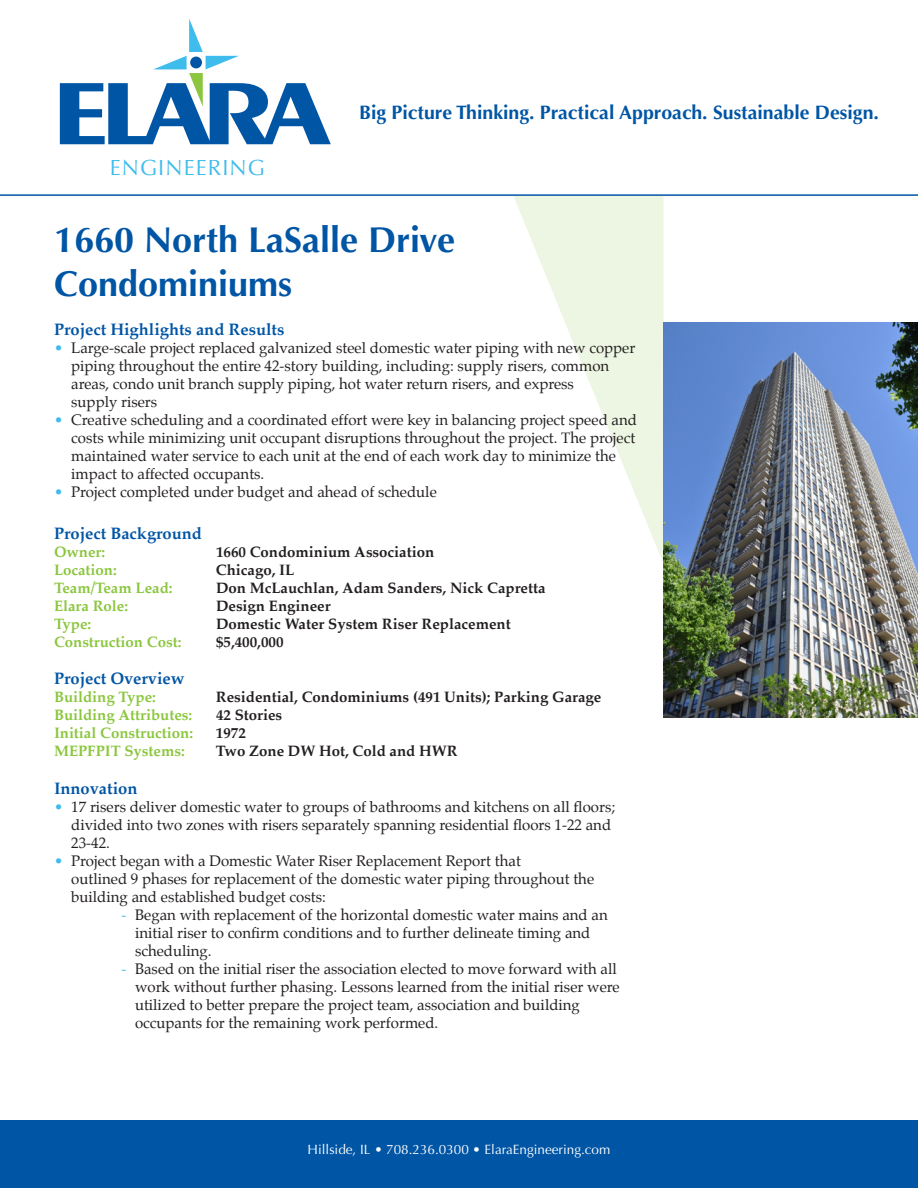
<style>
.page{position:relative;width:918px;height:1188px;background:#fff}
.page>*{position:absolute;margin:0;border:0;box-sizing:border-box;transform-origin:0 0}
.t1{font:700 36px/43.2px "Optima";color:#0155a5}
.t2{font:22.05px "Optima";letter-spacing:.05em;color:#3ebcec}
.t3{font:700 19.5px "Optima";color:#0155a5}
.t4{font:700 16.5px "Palatino";color:#0155a5}
.t5{font:15px/18px "Palatino";color:#231f20}
.t6{font:700 15px "Palatino";color:#231f20}
.t7{font:700 15px "Palatino";color:#8bc63e}
.t8{font:13.5px "Optima";color:#fff}
.s1{color:#3ebcec}
</style>
<div class="page">
<svg style="left:513px;top:196px;width:151px;height:368px"></svg>
<svg style="left:60px;top:19px;width:271px;height:125px"></svg>
<div style="left:0;top:1120px;width:918px;height:68px;background:#0155a5"></div>
<hr style="left:0;top:194px;width:918px;height:2px;background:#0155a5">
<img style="left:664px;top:323px;width:254px;height:395px">
<p class="t2" style="left:110px;top:154px;width:157px">ENGINEERING</p>
<p class="t3" style="left:359px;top:101px;width:521px">Big Picture Thinking. Practical Approach. Sustainable Design.</p>
<p class="t1" style="left:54px;top:219px;width:403px">1660 North LaSalle Drive<br>Condominiums</p>
<p class="t4" style="left:54px;top:316px;width:232px">Project Highlights and Results</p>
<p class="t5" style="left:71px;top:339px;width:566px;text-indent:-17px"><span class="s1">•</span> Large-scale project replaced galvanized steel domestic water piping with new copper piping throughout the entire 42-story building, including: supply risers, common areas, condo unit branch supply piping, hot water return risers, and express<br>supply risers</p>
<p class="t5" style="left:71px;top:411px;width:567px;text-indent:-17px"><span class="s1">•</span> Creative scheduling and a coordinated effort were key in balancing project speed and costs while minimizing unit occupant disruptions throughout the project. The project maintained water service to each unit at the end of each work day to minimize the impact to affected occupants.</p>
<p class="t5" style="left:54px;top:483px;width:384px"><span class="s1">•</span> Project completed under budget and ahead of schedule</p>
<p class="t4" style="left:54px;top:519px;width:150px">Project Background</p>
<p class="t7" style="left:54px;top:539px;width:53px">Owner:</p>
<p class="t6" style="left:216px;top:539px;width:220px">1660 Condominium Association</p>
<p class="t7" style="left:54px;top:557px;width:64px">Location:</p>
<p class="t6" style="left:216px;top:557px;width:80px">Chicago, IL</p>
<p class="t7" style="left:54px;top:575px;width:120px">Team/Team Lead:</p>
<p class="t6" style="left:216px;top:575px;width:331px">Don McLauchlan, Adam Sanders, Nick Capretta</p>
<p class="t7" style="left:54px;top:593px;width:76px">Elara Role:</p>
<p class="t6" style="left:216px;top:593px;width:116px">Design Engineer</p>
<p class="t7" style="left:54px;top:611px;width:39px">Type:</p>
<p class="t6" style="left:216px;top:611px;width:296px">Domestic Water System Riser Replacement</p>
<p class="t7" style="left:54px;top:629px;width:129px">Construction Cost:</p>
<p class="t6" style="left:216px;top:629px;width:69px">$5,400,000</p>
<p class="t4" style="left:54px;top:665px;width:132px">Project Overview</p>
<p class="t7" style="left:54px;top:685px;width:103px">Building Type:</p>
<p class="t6" style="left:216px;top:685px;width:387px">Residential, Condominiums (491 Units); Parking Garage</p>
<p class="t7" style="left:54px;top:703px;width:140px">Building Attributes:</p>
<p class="t6" style="left:216px;top:703px;width:68px">42 Stories</p>
<p class="t7" style="left:54px;top:721px;width:141px">Initial Construction:</p>
<p class="t6" style="left:216px;top:721px;width:31px">1972</p>
<p class="t7" style="left:54px;top:739px;width:132px">MEPFPIT Systems:</p>
<p class="t6" style="left:216px;top:739px;width:243px">Two Zone DW Hot, Cold and HWR</p>
<p class="t4" style="left:54px;top:775px;width:85px">Innovation</p>
<p class="t5" style="left:71px;top:798px;width:545px;text-indent:-17px"><span class="s1">•</span> 17 risers deliver domestic water to groups of bathrooms and kitchens on all floors; divided into two zones with risers separately spanning residential floors 1-22 and<br>23-42.</p>
<p class="t5" style="left:71px;top:852px;width:524px;text-indent:-17px"><span class="s1">•</span> Project began with a Domestic Water Riser Replacement Report that<br>outlined 9 phases for replacement of the domestic water piping throughout the building and established budget costs:</p>
<p class="t5" style="left:135px;top:906px;width:474px;text-indent:-14px"><span class="s1">-</span> Began with replacement of the horizontal domestic water mains and an initial riser to confirm conditions and to further delineate timing and scheduling.</p>
<p class="t5" style="left:135px;top:960px;width:486px;text-indent:-14px"><span class="s1">-</span> Based on the initial riser the association elected to move forward with all work without further phasing. Lessons learned from the initial riser were utilized to better prepare the project team, association and building occupants for the remaining work performed.</p>
<p class="t8" style="left:308px;top:1142px;width:304px">Hillside, IL • 708.236.0300 • ElaraEngineering.com</p>
</div>
